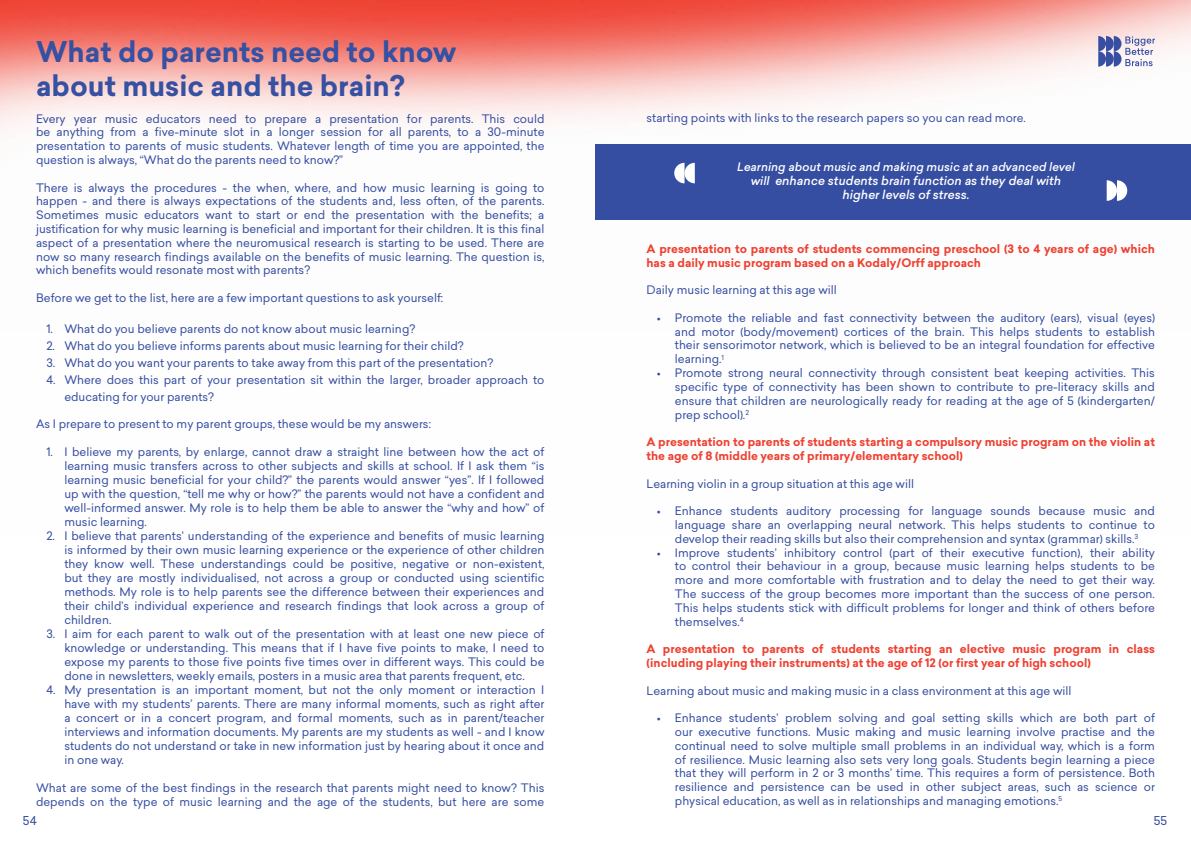
<style>
.page{position:relative;width:1191px;height:842px;background:#fff}
.page>*{position:absolute;margin:0;border:0;box-sizing:border-box;transform-origin:0 0}
.t1{font:700 28px/33.6px "Sailec";color:#3650a2}
.t2{font:italic 500 12px/13.8px "Sailec";color:#fff;text-align:center}
.t3{font:12px "Sailec";color:#364ea2}
.t4{font:11.5px/13.8px "Sailec";color:#364ea2;text-align:justify}
.t5{font:700 11.5px/13.8px "Sailec";color:#ef4030}
.t6{font:italic 500 11.5px "Sailec";color:#fff}
.s1{font-size:11.5px}
</style>
<div class="page">
<img style="left:0;top:0;width:1191px;height:220px">
<div style="left:595px;top:144px;width:596px;height:75px;background:#364ea2"></div>
<svg style="left:1098px;top:36px;width:57px;height:31px"></svg>
<svg style="left:674px;top:163px;width:21px;height:20px"></svg>
<svg style="left:1106px;top:180px;width:21px;height:21px"></svg>
<h1 class="t1" style="left:36px;top:36px;width:422px">What do parents need to know about music and the brain?</h1>
<p class="t4" style="left:36px;top:111px;width:510px">Every year music educators need to prepare a presentation for parents. This could be anything from a five-minute slot in a longer session for all parents, to a 30-minute presentation to parents of music students. Whatever length of time you are appointed, the question is always, “What do the parents need to know?”</p>
<p class="t4" style="left:36px;top:180px;width:510px">There is always the procedures - the when, where, and how music learning is going to happen - and there is always expectations of the students and, less often, of the parents.<br>Sometimes music educators want to start or end the presentation with the benefits; a justification for why music learning is beneficial and important for their children. It is this final aspect of a presentation where the neuromusical research is starting to be used. There are now so many research findings available on the benefits of music learning. The question is, which benefits would resonate most with parents?</p>
<p class="t4" style="left:36px;top:291px;width:409px">Before we get to the list, here are a few important questions to ask yourself:</p>
<p class="t4" style="left:46px;top:321px;width:370px">1. What do you believe parents do not know about music learning?</p>
<p class="t4" style="left:46px;top:338px;width:419px">2. What do you believe informs parents about music learning for their child?</p>
<p class="t4" style="left:46px;top:355px;width:448px">3. What do you want your parents to take away from this part of the presentation?</p>
<p class="t4" style="left:64px;top:371px;width:481px;line-height:17px;text-indent:-18px">4. Where does this part of your presentation sit within the larger, broader approach to educating for your parents?</p>
<p class="t4" style="left:36px;top:417px;width:396px">As I prepare to present to my parent groups, these would be my answers:</p>
<p class="t4" style="left:64px;top:445px;width:481px;text-indent:-18px">1. I believe my parents, by enlarge, cannot draw a straight line between how the act of learning music transfers across to other subjects and skills at school. If I ask them “is learning music beneficial for your child?” the parents would answer “yes”. If I followed up with the question, “tell me why or how?” the parents would not have a confident and well-informed answer. My role is to help them be able to answer the “why and how” of music learning.</p>
<p class="t4" style="left:64px;top:529px;width:481px;text-indent:-18px">2. I believe that parents’ understanding of the experience and benefits of music learning is informed by their own music learning experience or the experience of other children they know well. These understandings could be positive, negative or non-existent, but they are mostly individualised, not across a group or conducted using scientific methods. My role is to help parents see the difference between their experiences and their child’s individual experience and research findings that look across a group of children.</p>
<p class="t4" style="left:64px;top:627px;width:481px;text-indent:-18px">3. I aim for each parent to walk out of the presentation with at least one new piece of knowledge or understanding. This means that if I have five points to make, I need to expose my parents to those five points five times over in different ways. This could be done in newsletters, weekly emails, posters in a music area that parents frequent, etc.</p>
<p class="t4" style="left:64px;top:683px;width:481px;text-indent:-18px">4. My presentation is an important moment, but not the only moment or interaction I have with my students’ parents. There are many informal moments, such as right after a concert or in a concert program, and formal moments, such as in parent/teacher interviews and information documents. My parents are my students as well - and I know students do not understand or take in new information just by hearing about it once and in one way.</p>
<p class="t4" style="left:36px;top:780px;width:510px">What are some of the best findings in the research that parents might need to know? This depends on the type of music learning and the age of the students, but here are some</p>
<p class="t4" style="left:646px;top:111px;width:381px">starting points with links to the research papers so you can read more.</p>
<p class="t6" style="left:737px;top:159px;width:339px">Learning about music and making music at an advanced level</p>
<p class="t2" style="left:750px;top:174px;width:312px"><span class="s1">will</span> enhance students brain function as they deal with higher levels of stress.</p>
<p class="t5" style="left:646px;top:242px;width:510px">A presentation to parents of students commencing preschool (3 to 4 years of age) which has a daily music program based on a Kodaly/Orff approach</p>
<p class="t4" style="left:646px;top:283px;width:192px">Daily music learning at this age will</p>
<p class="t4" style="left:675px;top:311px;width:481px;text-indent:-18px">• Promote the reliable and fast connectivity between the auditory (ears), visual (eyes) and motor (body/movement) cortices of the brain. This helps students to establish their sensorimotor network, which is believed to be an integral foundation for effective learning.<sup>1</sup></p>
<p class="t4" style="left:675px;top:366px;width:481px;text-indent:-18px">• Promote strong neural connectivity through consistent beat keeping activities. This specific type of connectivity has been shown to contribute to pre-literacy skills and ensure that children are neurologically ready for reading at the age of 5 (kindergarten/ prep school).<sup>2</sup></p>
<p class="t5" style="left:646px;top:435px;width:510px">A presentation to parents of students starting a compulsory music program on the violin at the age of 8 (middle years of primary/elementary school)</p>
<p class="t4" style="left:646px;top:476px;width:269px">Learning violin in a group situation at this age will</p>
<p class="t4" style="left:675px;top:504px;width:481px;text-indent:-18px">• Enhance students auditory processing for language sounds because music and language share an overlapping neural network. This helps students to continue to develop their reading skills but also their comprehension and syntax (grammar) skills.<sup>3</sup></p>
<p class="t4" style="left:675px;top:545px;width:481px;text-indent:-18px">• Improve students’ inhibitory control (part of their executive function), their ability to control their behaviour in a group, because music learning helps students to be more and more comfortable with frustration and to delay the need to get their way.<br>The success of the group becomes more important than the success of one person.<br>This helps students stick with difficult problems for longer and think of others before themselves.<sup>4</sup></p>
<p class="t5" style="left:646px;top:642px;width:510px">A presentation to parents of students starting an elective music program in class (including playing their instruments) at the age of 12 (or first year of high school)</p>
<p class="t4" style="left:646px;top:683px;width:426px">Learning about music and making music in a class environment at this age will</p>
<p class="t4" style="left:675px;top:711px;width:481px;text-indent:-18px">• Enhance students’ problem solving and goal setting skills which are both part of our executive functions. Music making and music learning involve practise and the continual need to solve multiple small problems in an individual way, which is a form of resilience. Music learning also sets very long goals. Students begin learning a piece that they will perform in 2 or 3 months’ time. This requires a form of persistence. Both resilience and persistence can be used in other subject areas, such as science or physical education, as well as in relationships and managing emotions.<sup>5</sup></p>
<p class="t3" style="left:23px;top:812px;width:15px">54</p>
<p class="t3" style="left:1153px;top:812px;width:15px">55</p>
</div>
